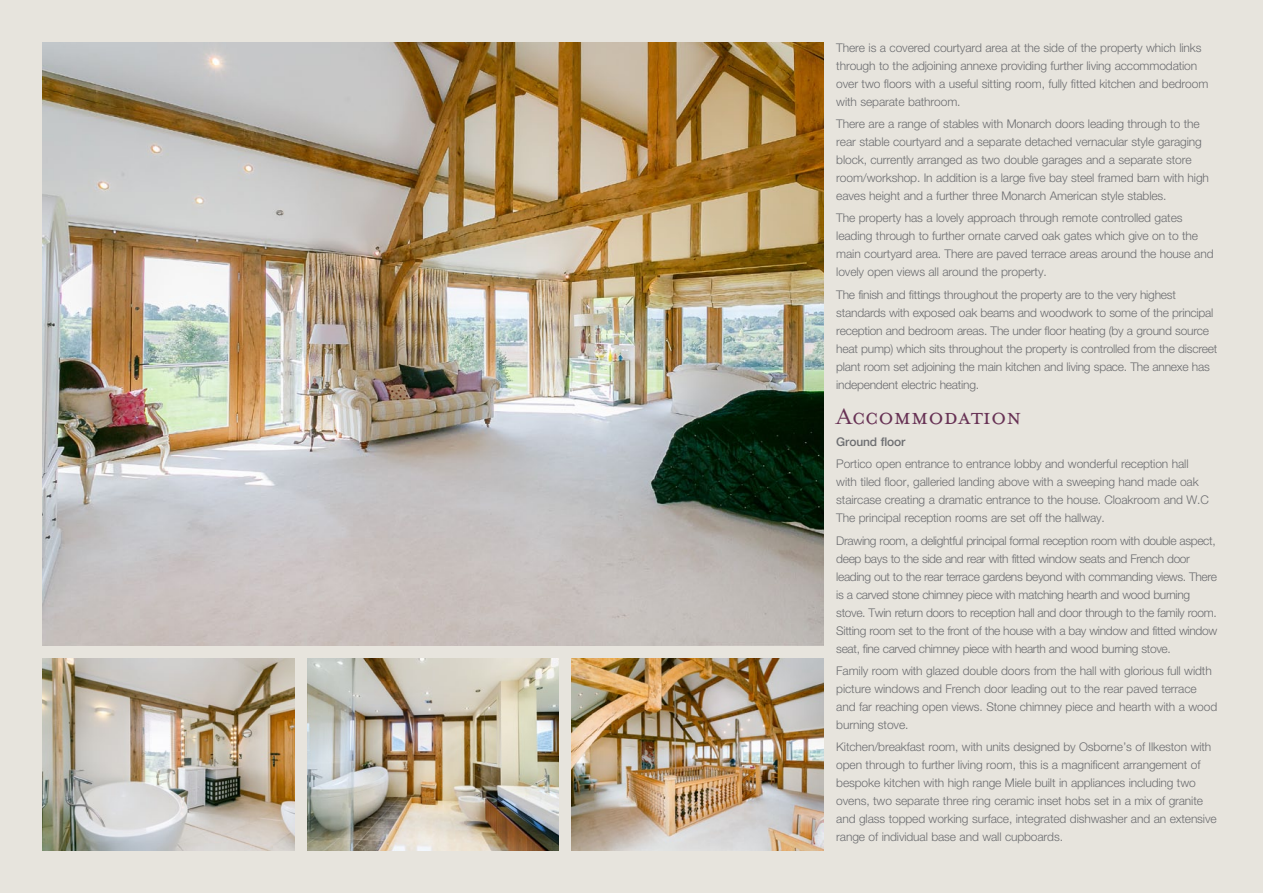
<style>
.page{position:relative;width:1263px;height:893px;background:#e7e4dd}
.page>*{position:absolute;margin:0;border:0;box-sizing:border-box;transform-origin:0 0}
.t1{font:25.5px "Mrs Eaves Small Caps Small Caps";color:#673154}
.t2{font:300 12px/18px "Helvetica Neue";letter-spacing:-.01em;color:#6d6e71}
.t3{font:300 12px/18px "Helvetica Neue";letter-spacing:-.03em;color:#6d6e71}
.t4{font:500 12px "Helvetica Neue";letter-spacing:-.01em;color:#6d6e71}
</style>
<div class="page">
<img style="left:43px;top:43px;width:780px;height:603px">
<img style="left:43px;top:658px;width:251px;height:192px">
<img style="left:572px;top:658px;width:251px;height:192px">
<img style="left:307px;top:658px;width:252px;height:192px">
<p class="t2" style="left:836px;top:38px;width:373px">There is a covered courtyard area at the side of the property which links through to the adjoining annexe providing further living accommodation over two floors with a useful sitting room, fully fitted kitchen and bedroom with separate bathroom.</p>
<p class="t2" style="left:836px;top:115px;width:374px">There are a range of stables with Monarch doors leading through to the rear stable courtyard and a separate detached vernacular style garaging block, currently arranged as two double garages and a separate store room/workshop. In addition is a large five bay steel framed barn with high eaves height and a further three Monarch American style stables.</p>
<p class="t2" style="left:836px;top:209px;width:379px">The property has a lovely approach through remote controlled gates leading through to further ornate carved oak gates which give on to the main courtyard area. There are paved terrace areas around the house and lovely open views all around the property.</p>
<p class="t2" style="left:836px;top:285px;width:383px">The finish and fittings throughout the property are to the very highest standards with exposed oak beams and woodwork to some of the principal reception and bedroom areas. The under floor heating (by a ground source heat pump) which sits throughout the property is controlled from the discreet plant room set adjoining the main kitchen and living space. The annexe has independent electric heating.</p>
<h1 class="t1" style="left:836px;top:403px;width:187px">Accommodation</h1>
<p class="t4" style="left:836px;top:435px;width:71px">Ground floor</p>
<p class="t2" style="left:836px;top:455px;width:374px">Portico open entrance to entrance lobby and wonderful reception hall with tiled floor, galleried landing above with a sweeping hand made oak staircase creating a dramatic entrance to the house. Cloakroom and W.C The principal reception rooms are set off the hallway.</p>
<p class="t3" style="left:836px;top:531px;width:382px">Drawing room, a delightful principal formal reception room with double aspect, deep bays to the side and rear with fitted window seats and French door leading out to the rear terrace gardens beyond with commanding views. There is a carved stone chimney piece with matching hearth and wood burning stove. Twin return doors to reception hall and door through to the family room.<br>Sitting room set to the front of the house with a bay window and fitted window seat, fine carved chimney piece with hearth and wood burning stove.</p>
<p class="t2" style="left:836px;top:661px;width:382px">Family room with glazed double doors from the hall with glorious full width picture windows and French door leading out to the rear paved terrace and far reaching open views. Stone chimney piece and hearth with a wood burning stove.</p>
<p class="t2" style="left:836px;top:737px;width:382px">Kitchen/breakfast room, with units designed by Osborne’s of Ilkeston with open through to further living room, this is a magnificent arrangement of bespoke kitchen with high range Miele built in appliances including two ovens, two separate three ring ceramic inset hobs set in a mix of granite and glass topped working surface, integrated dishwasher and an extensive range of individual base and wall cupboards.</p>
</div>
